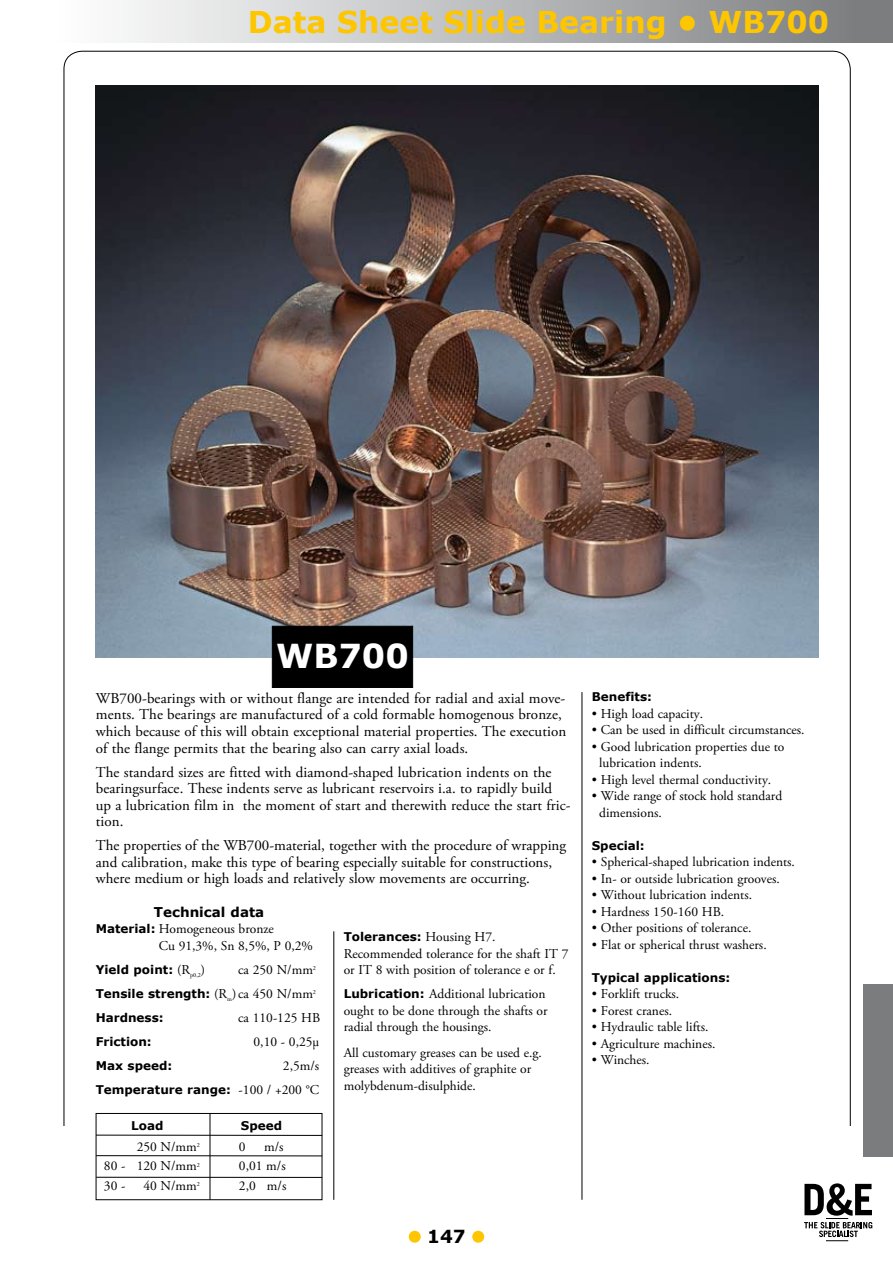
<style>
.page{position:relative;width:893px;height:1263px;background:#fff}
.page>*{position:absolute;margin:0;border:0;box-sizing:border-box;transform-origin:0 0}
.t1{font:700 33px "Verdana";color:#fff}
.t2{font:700 30px "Verdana";color:#fdc600}
.t3{font:700 18px "Verdana";color:#000}
.t4{font:15px/16.5px "Adobe Garamond Pro";letter-spacing:.005em;color:#000}
.t5{font:13.5px/16.5px "Adobe Garamond Pro";color:#000}
.t6{font:700 13.5px "Verdana";color:#000}
.t7{font:700 12px/24px "Verdana";color:#000}
.s1{font-family:"Verdana";font-weight:700;font-size:12px}
.s2{font-family:"Adobe Garamond Pro";font-weight:400;font-size:13.5px}
.s3{color:#fdc600}
</style>
<div class="page">
<div style="left:863px;top:984px;width:30px;height:173px;background:#7b7c7e"></div>
<div style="left:0;top:0;width:893px;height:43px;background:linear-gradient(to right,#fff,#797b7d)"></div>
<svg style="left:408px;top:1230px;width:13px;height:13px"></svg>
<svg style="left:472px;top:1230px;width:13px;height:13px"></svg>
<hr style="left:334px;top:931px;width:1px;height:269px;background:#000">
<hr style="left:582px;top:692px;width:1px;height:508px;background:#000">
<img style="left:96px;top:85px;width:723px;height:572px">
<div style="left:272px;top:626px;width:141px;height:61px;background:#000;border:1px solid #000"></div>
<div style="left:96px;top:1113px;width:226px;height:87px;border:1px solid #000"></div>
<hr style="left:210px;top:1113px;width:1px;height:86px;background:#000">
<hr style="left:96px;top:1135px;width:226px;height:1px;background:#000">
<hr style="left:96px;top:1155px;width:226px;height:1px;background:#000">
<hr style="left:96px;top:1177px;width:226px;height:1px;background:#000">
<svg style="left:804px;top:1183px;width:68px;height:58px"></svg>
<h2 class="t2" style="left:248px;top:3px;width:583px">Data Sheet Slide Bearing • WB700</h2>
<h1 class="t1" style="left:276px;top:635px;width:134px">WB700</h1>
<p class="t4" style="left:96px;top:690px;width:472px">WB700-bearings with or without flange are intended for radial and axial move&shy;ments. The bearings are manufactured of a cold formable homogenous bronze, which because of this will obtain exceptional material properties. The execution of the flange permits that the bearing also can carry axial loads.</p>
<p class="t4" style="left:96px;top:764px;width:476px">The standard sizes are fitted with diamond-shaped lubrication indents on the bearingsurface. These indents serve as lubricant reservoirs i.a. to rapidly build up a lubrication film in the moment of start and therewith reduce the start fric&shy;tion.</p>
<p class="t4" style="left:96px;top:837px;width:472px">The properties of the WB700-material, together with the procedure of wrapping and calibration, make this type of bearing especially suitable for constructions, where medium or high loads and relatively slow movements are occurring.</p>
<p class="t6" style="left:154px;top:903px;width:112px">Technical data</p>
<p class="t5" style="left:159px;top:921px;width:156px;text-indent:-63px"><span class="s1">Material:</span> Homogeneous bronze<br>Cu 91,3%, Sn 8,5%, P 0,2%</p>
<p class="t7" style="left:96px;top:957px;width:111px">Yield point: <span class="s2">(R</span><sub>p0,2</sub><span class="s2">)</span></p>
<p class="t5" style="left:238px;top:961px;width:79px">ca 250 N/mm<sup>2</sup></p>
<p class="t7" style="left:96px;top:981px;width:222px">Tensile strength: <span class="s2">(R</span><sub>m</sub><span class="s2">) ca 450 N/mm</span><sup>2<br></sup>Hardness:</p>
<p class="t5" style="left:238px;top:1009px;width:84px">ca 110-125 HB</p>
<p class="t7" style="left:96px;top:1029px;width:58px">Friction:</p>
<p class="t5" style="left:254px;top:1033px;width:67px">0,10 - 0,25µ</p>
<p class="t7" style="left:96px;top:1053px;width:78px">Max speed:</p>
<p class="t5" style="left:283px;top:1057px;width:38px">2,5m/s</p>
<p class="t7" style="left:96px;top:1077px;width:225px">Temperature range: <span class="s2">-100 / +200 °C</span></p>
<p class="t7" style="left:131px;top:1113px;width:34px">Load</p>
<p class="t7" style="left:241px;top:1113px;width:43px">Speed</p>
<p class="t5" style="left:137px;top:1139px;width:65px">250 N/mm<sup>2</sup></p>
<p class="t5" style="left:239px;top:1139px;width:8px">0</p>
<p class="t5" style="left:264px;top:1139px;width:21px">m/s</p>
<p class="t5" style="left:104px;top:1158px;width:97px">80 - 120 N/mm<sup>2</sup></p>
<p class="t5" style="left:239px;top:1158px;width:48px">0,01 m/s</p>
<p class="t5" style="left:104px;top:1178px;width:23px">30 -</p>
<p class="t5" style="left:143px;top:1178px;width:58px">40 N/mm<sup>2</sup></p>
<p class="t5" style="left:239px;top:1178px;width:49px">2,0 m/s</p>
<p class="t7" style="left:344px;top:924px;width:153px">Tolerances: <span class="s2">Housing H7.</span></p>
<p class="t5" style="left:344px;top:945px;width:226px">Recommended tolerance for the shaft IT 7 or IT 8 with position of tolerance e or f.</p>
<p class="t5" style="left:344px;top:986px;width:205px"><span class="s1">Lubrication:</span> Additional lubrication ought to be done through the shafts or radial through the housings.</p>
<p class="t5" style="left:344px;top:1044px;width:200px">All customary greases can be used e.g. greases with additives of graphite or molybdenum-disulphide.</p>
<h3 class="t3" style="left:408px;top:1225px;width:78px"><span class="s3">•</span> 147 <span class="s3">•</span></h3>
<p class="t7" style="left:592px;top:684px;width:62px">Benefits:</p>
<p class="t5" style="left:592px;top:706px;width:113px">• High load capacity.</p>
<p class="t5" style="left:592px;top:722px;width:214px">• Can be used in difficult circumstances.</p>
<p class="t5" style="left:599px;top:739px;width:187px;text-indent:-7px">• Good lubrication properties due to lubrication indents.</p>
<p class="t5" style="left:592px;top:772px;width:181px">• High level thermal conductivity.</p>
<p class="t5" style="left:599px;top:788px;width:185px;text-indent:-7px">• Wide range of stock hold standard dimensions.</p>
<p class="t7" style="left:592px;top:833px;width:54px">Special:</p>
<p class="t5" style="left:592px;top:854px;width:205px">• Spherical-shaped lubrication indents.</p>
<p class="t5" style="left:592px;top:871px;width:190px">• In- or outside lubrication grooves.</p>
<p class="t5" style="left:592px;top:887px;width:162px">• Without lubrication indents.</p>
<p class="t5" style="left:592px;top:904px;width:134px">• Hardness 150-160 HB.</p>
<p class="t5" style="left:592px;top:920px;width:161px">• Other positions of tolerance.</p>
<p class="t5" style="left:592px;top:937px;width:176px">• Flat or spherical thrust washers.</p>
<p class="t7" style="left:592px;top:965px;width:140px">Typical applications:</p>
<p class="t5" style="left:592px;top:986px;width:89px">• Forklift trucks.</p>
<p class="t5" style="left:592px;top:1003px;width:82px">• Forest cranes.</p>
<p class="t5" style="left:592px;top:1019px;width:118px">• Hydraulic table lifts.</p>
<p class="t5" style="left:592px;top:1036px;width:125px">• Agriculture machines.</p>
<p class="t5" style="left:592px;top:1052px;width:59px">• Winches.</p>
</div>
